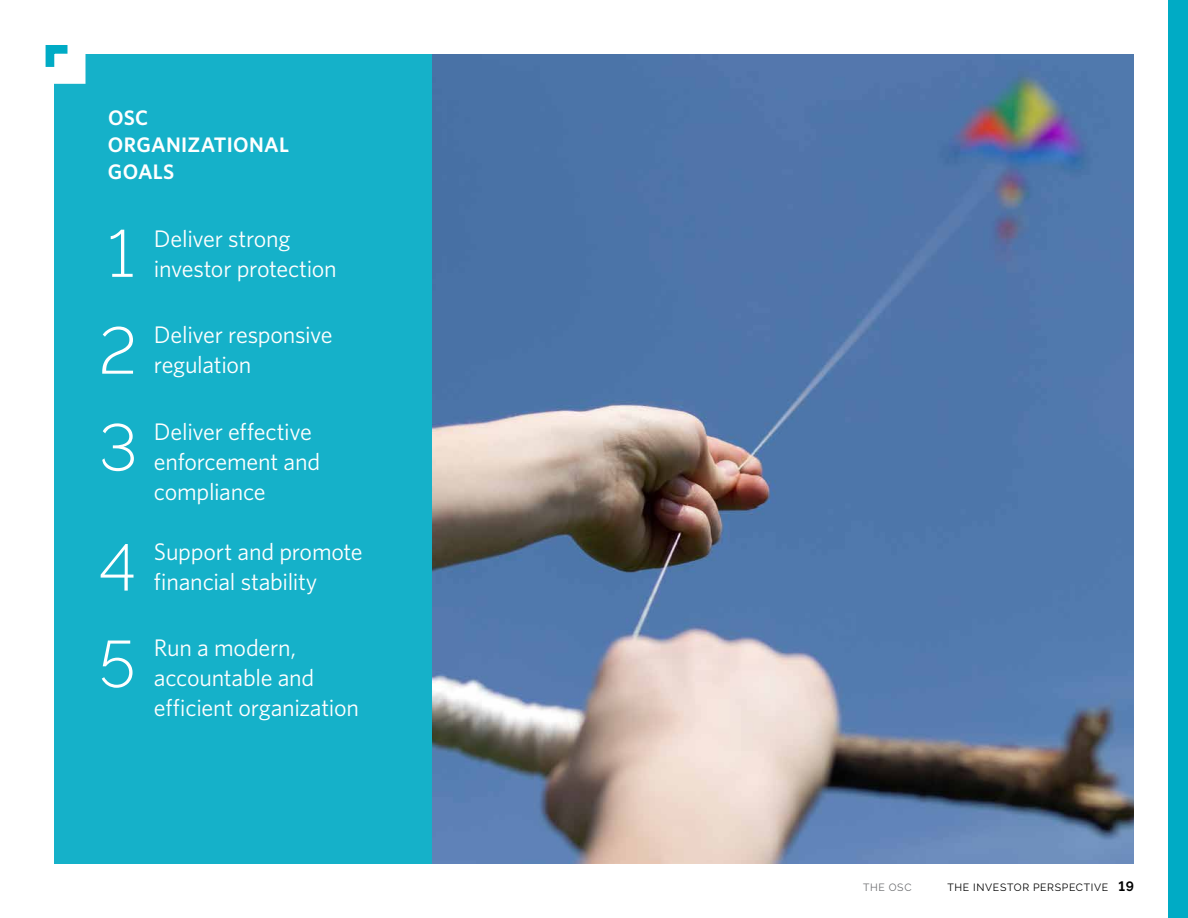
<style>
.page{position:relative;width:1188px;height:918px;background:#fff}
.page>*{position:absolute;margin:0;border:0;box-sizing:border-box;transform-origin:0 0}
.t1{font:300 65.7px "Raleway";color:#fff}
.Body{font:24px/30px "Whitney HTF";letter-spacing:-.01em;color:#fff}
.Subhead_-_Blue_All_C{font:600 21px/27px "Whitney HTF";letter-spacing:.015em;color:#fff}
.t2{font:10.5px "Raleway";letter-spacing:.065em;color:#000}
.t3{font:10.5px "Raleway";letter-spacing:.065em;color:#6d6e71}
.s1{font-weight:700;font-size:13.5px}
</style>
<div class="page">
<div style="left:1168px;top:0;width:20px;height:918px;background:#00abc5"></div>
<div style="left:54px;top:54px;width:378px;height:810px;background:#15b1c9"></div>
<svg style="left:45px;top:45px;width:31px;height:31px"></svg>
<img style="left:432px;top:54px;width:702px;height:810px">
<p class="Subhead_-_Blue_All_C" style="left:108px;top:103px;width:183px">OSC<br>ORGANIZATIONAL<br>GOALS</p>
<p class="t1" style="left:108px;top:215px;width:27px">1</p>
<p class="Body" style="left:154px;top:223px;width:184px">Deliver strong investor protection</p>
<p class="t1" style="left:99px;top:312px;width:39px">2</p>
<p class="Body" style="left:154px;top:319px;width:180px">Deliver responsive regulation</p>
<p class="t1" style="left:99px;top:409px;width:40px">3</p>
<p class="Body" style="left:154px;top:416px;width:168px">Deliver effective enforcement and compliance</p>
<p class="t1" style="left:99px;top:529px;width:38px">4</p>
<p class="Body" style="left:154px;top:536px;width:210px">Support and promote financial stability</p>
<p class="t1" style="left:99px;top:626px;width:38px">5</p>
<p class="Body" style="left:154px;top:632px;width:206px">Run a modern, accountable and efficient organization</p>
<p class="t3" style="left:863px;top:881px;width:50px">THE OSC</p>
<p class="t2" style="left:947px;top:881px;width:188px">THE INVESTOR PERSPECTIVE <span class="s1">19</span></p>
</div>
